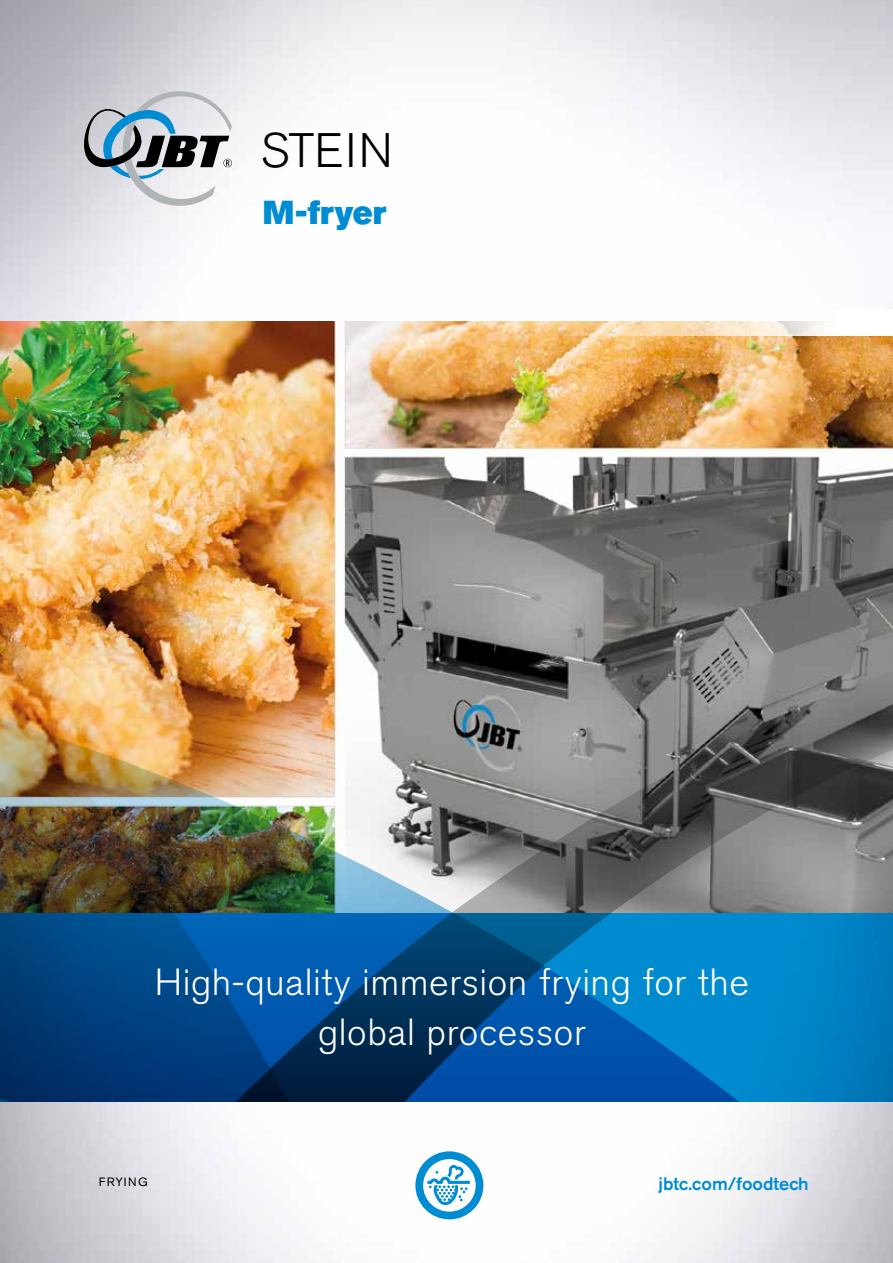
<style>
.page{position:relative;width:893px;height:1263px;background:#fff}
.page>*{position:absolute;margin:0;border:0;box-sizing:border-box;transform-origin:0 0}
.t1{font:300 48px "Akzidenz Grotesk Pro";letter-spacing:.02em;color:#000}
.t2{font:300 37.5px/49.5px "Akzidenz Grotesk Pro";letter-spacing:.015em;color:#fff;text-align:center}
.t3{font:33px "Akzidenz Grotesk Pro Super";color:#008cd2}
.t4{font:500 18px "Akzidenz Grotesk Pro";color:#008cd2}
.t5{font:12px "Akzidenz Grotesk Pro";letter-spacing:.11em;color:#000}
</style>
<div class="page">
<svg style="left:84px;top:91px;width:148px;height:115px"></svg>
<svg style="left:415px;top:1151px;width:68px;height:68px"></svg>
<img style="left:0;top:335px;width:893px;height:275px">
<svg style="left:0;top:309px;width:834px;height:26px"></svg>
<svg style="left:459px;top:610px;width:434px;height:26px;background:#818181"></svg>
<img style="left:0;top:577px;width:459px;height:59px">
<img style="left:0;top:636px;width:893px;height:466px">
<p class="t1" style="left:261px;top:119px;width:134px">STEIN</p>
<p class="t3" style="left:263px;top:191px;width:126px">M-fryer</p>
<p class="t2" style="left:155px;top:957px;width:596px">High-quality immersion frying for the global processor</p>
<p class="t5" style="left:99px;top:1174px;width:50px">FRYING</p>
<p class="t4" style="left:659px;top:1172px;width:152px">jbtc.com/foodtech</p>
</div>
